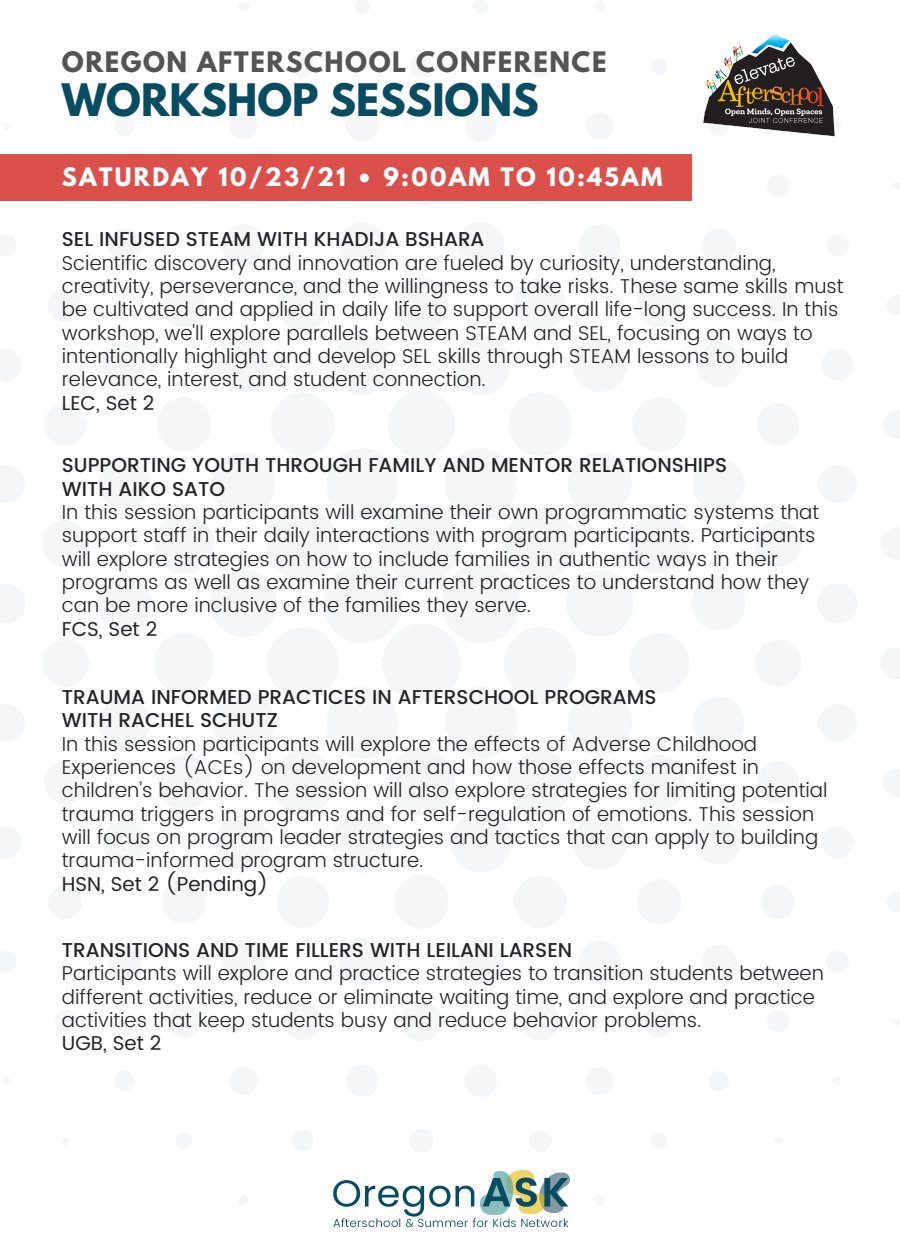
<style>
.page{position:relative;width:900px;height:1260px;background:#fff}
.page>*{position:absolute;margin:0;border:0;box-sizing:border-box;transform-origin:0 0}
.t1{font:700 39.75px "League Spartan";color:#084c61}
.t2{font:700 25px "League Spartan";letter-spacing:.06em;color:#545454}
.t3{font:700 22.5px "League Spartan";letter-spacing:.1em;color:#fff}
.t4{font:300 20px/23.2px "Poppins";color:#242328}
.t5{font:500 20px "Poppins";color:#242328}
.t6{font:20px "Poppins";color:#242328}
</style>
<div class="page">
<img style="left:333px;top:1170px;width:236px;height:58px">
<img style="left:703px;top:33px;width:138px;height:104px">
<div style="left:0;top:154px;width:692px;height:47px;background:#db504a"></div>
<p class="t2" style="left:62px;top:50px;width:546px">OREGON AFTERSCHOOL CONFERENCE</p>
<p class="t1" style="left:62px;top:80px;width:478px">WORKSHOP SESSIONS</p>
<p class="t3" style="left:62px;top:166px;width:602px">SATURDAY 10/23/21 • 9:00AM TO 10:45AM</p>
<p class="t5" style="left:62px;top:228px;width:424px">SEL INFUSED STEAM WITH KHADIJA BSHARA</p>
<p class="t4" style="left:62px;top:251px;width:783px">Scientific discovery and innovation are fueled by curiosity, understanding, creativity, perseverance, and the willingness to take risks. These same skills must be cultivated and applied in daily life to support overall life-long success. In this workshop, we'll explore parallels between STEAM and SEL, focusing on ways to intentionally highlight and develop SEL skills through STEAM lessons to build relevance, interest, and student connection.</p>
<p class="t6" style="left:62px;top:391px;width:94px">LEC, Set 2</p>
<p class="t5" style="left:62px;top:454px;width:667px">SUPPORTING YOUTH THROUGH FAMILY AND MENTOR RELATIONSHIPS</p>
<p class="t5" style="left:62px;top:477px;width:165px">WITH AIKO SATO</p>
<p class="t4" style="left:62px;top:501px;width:759px">In this session participants will examine their own programmatic systems that support staff in their daily interactions with program participants. Participants will explore strategies on how to include families in authentic ways in their programs as well as examine their current practices to understand how they can be more inclusive of the families they serve.</p>
<p class="t6" style="left:62px;top:617px;width:97px">FCS, Set 2</p>
<p class="t5" style="left:62px;top:685px;width:596px">TRAUMA INFORMED PRACTICES IN AFTERSCHOOL PROGRAMS</p>
<p class="t5" style="left:62px;top:709px;width:218px">WITH RACHEL SCHUTZ</p>
<p class="t4" style="left:62px;top:732px;width:767px">In this session participants will explore the effects of Adverse Childhood Experiences (ACEs) on development and how those effects manifest in children’s behavior. The session will also explore strategies for limiting potential trauma triggers in programs and for self-regulation of emotions. This session will focus on program leader strategies and tactics that can apply to building trauma-informed program structure.</p>
<p class="t6" style="left:62px;top:872px;width:208px">HSN, Set 2 (Pending)</p>
<p class="t5" style="left:62px;top:938px;width:512px">TRANSITIONS AND TIME FILLERS WITH LEILANI LARSEN</p>
<p class="t4" style="left:62px;top:962px;width:763px">Participants will explore and practice strategies to transition students between different activities, reduce or eliminate waiting time, and explore and practice activities that keep students busy and reduce behavior problems.</p>
<p class="t6" style="left:62px;top:1032px;width:101px">UGB, Set 2</p>
</div>
